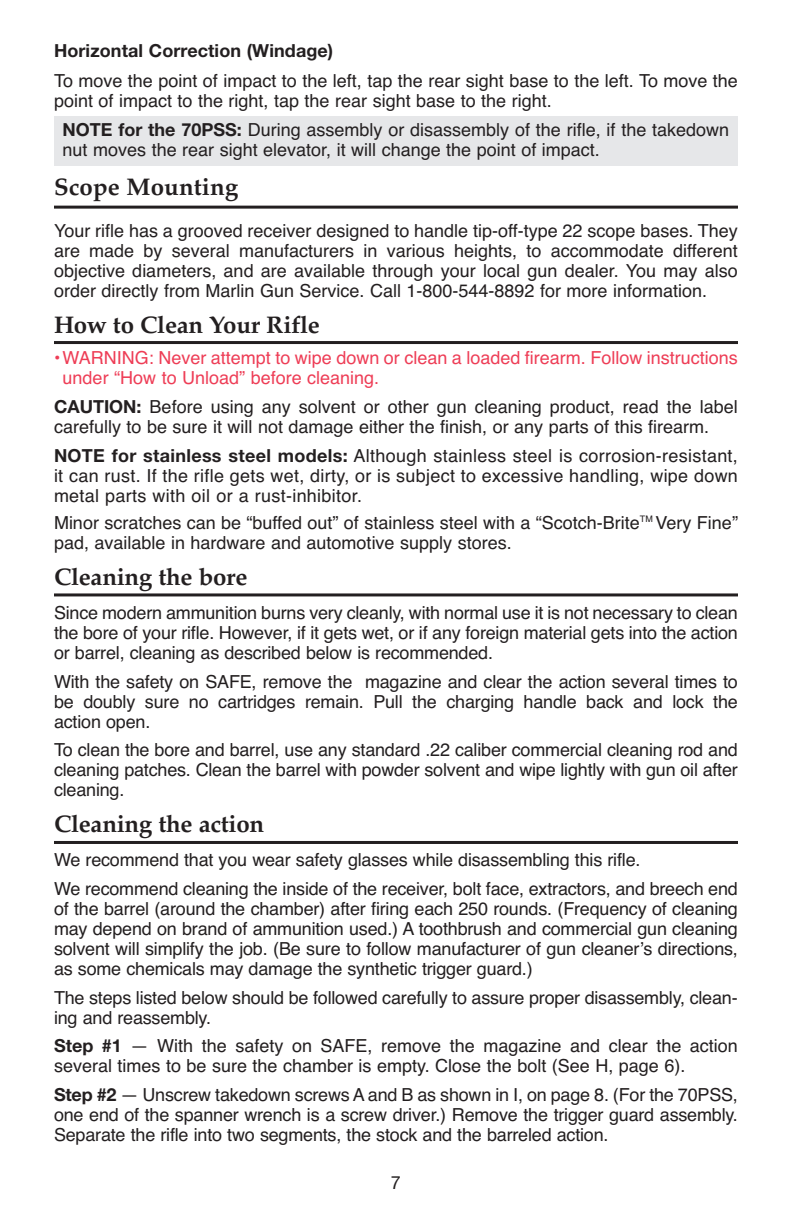
<style>
.page{position:relative;width:792px;height:1224px;background:#fff}
.page>*{position:absolute;margin:0;border:0;box-sizing:border-box;transform-origin:0 0}
.t1{font:700 24px "Palatino";letter-spacing:-.01em;color:#231f20}
.t2{font:18px/20px "Helvetica";color:#231f20;text-align:justify}
.t3{font:18px/20px "Helvetica";color:#ee3d56}
.t4{font:700 18px "Helvetica Neue";letter-spacing:.005em;color:#231f20}
.t5{font:18px "Helvetica Neue";color:#231f20}
.s1{font-family:"Helvetica Neue";font-weight:700}
</style>
<div class="page">
<div style="left:54px;top:116px;width:684px;height:50px;background:#e6e7e9"></div>
<hr style="left:54px;top:206px;width:684px;height:3px;background:#231f20">
<hr style="left:54px;top:341px;width:684px;height:3px;background:#231f20">
<hr style="left:54px;top:593px;width:684px;height:3px;background:#231f20">
<hr style="left:54px;top:841px;width:684px;height:3px;background:#231f20">
<p class="t4" style="left:54px;top:44px;width:281px">Horizontal Correction (Windage)</p>
<p class="t2" style="left:54px;top:72px;width:685px">To move the point of impact to the left, tap the rear sight base to the left. To move the point of impact to the right, tap the rear sight base to the right.</p>
<p class="t2" style="left:63px;top:121px;width:668px"><span class="s1">NOTE for the 70PSS:</span> During assembly or disassembly of the rifle, if the takedown nut moves the rear sight elevator, it will change the point of impact.</p>
<p class="t1" style="left:54px;top:176px;width:186px">Scope Mounting</p>
<p class="t2" style="left:54px;top:222px;width:685px">Your rifle has a grooved receiver designed to handle tip-off-type 22 scope bases. They are made by several manufacturers in various heights, to accommodate different objective diameters, and are available through your local gun dealer. You may also order directly from Marlin Gun Service. Call 1-800-544-8892 for more information.</p>
<p class="t1" style="left:54px;top:313px;width:267px">How to Clean Your Rifle</p>
<p class="t3" style="left:63px;top:350px;width:677px;text-indent:-9px">•WARNING: Never attempt to wipe down or clean a loaded firearm. Follow instructions under “How to Unload” before cleaning.</p>
<p class="t2" style="left:54px;top:398px;width:685px"><span class="s1">CAUTION:</span> Before using any solvent or other gun cleaning product, read the label carefully to be sure it will not damage either the finish, or any parts of this firearm.</p>
<p class="t2" style="left:54px;top:447px;width:685px"><span class="s1">NOTE for stainless steel models:</span> Although stainless steel is corrosion-resistant, it can rust. If the rifle gets wet, dirty, or is subject to excessive handling, wipe down metal parts with oil or a rust-inhibitor.</p>
<p class="t2" style="left:54px;top:514px;width:685px">Minor scratches can be “buffed out” of stainless steel with a “Scotch-Brite<sup>TM</sup> Very Fine” pad, available in hardware and automotive supply stores.</p>
<p class="t1" style="left:54px;top:565px;width:195px">Cleaning the bore</p>
<p class="t2" style="left:54px;top:604px;width:685px">Since modern ammunition burns very cleanly, with normal use it is not necessary to clean the bore of your rifle. However, if it gets wet, or if any foreign material gets into the action or barrel, cleaning as described below is recommended.</p>
<p class="t2" style="left:54px;top:673px;width:685px">With the safety on SAFE, remove the magazine and clear the action several times to be doubly sure no cartridges remain. Pull the charging handle back and lock the action open.</p>
<p class="t2" style="left:54px;top:742px;width:685px">To clean the bore and barrel, use any standard .22 caliber commercial cleaning rod and cleaning patches. Clean the barrel with powder solvent and wipe lightly with gun oil after cleaning.</p>
<p class="t1" style="left:54px;top:812px;width:212px">Cleaning the action</p>
<p class="t2" style="left:54px;top:852px;width:588px">We recommend that you wear safety glasses while disassembling this rifle.</p>
<p class="t2" style="left:54px;top:881px;width:685px">We recommend cleaning the inside of the receiver, bolt face, extractors, and breech end of the barrel (around the chamber) after firing each 250 rounds. (Frequency of cleaning may depend on brand of ammunition used.) A toothbrush and commercial gun cleaning solvent will simplify the job. (Be sure to follow manufacturer of gun cleaner’s directions, as some chemicals may damage the synthetic trigger guard.)</p>
<p class="t2" style="left:54px;top:989px;width:685px">The steps listed below should be followed carefully to assure proper disassembly, clean&shy;ing and reassembly.</p>
<p class="t2" style="left:54px;top:1038px;width:685px"><span class="s1">Step #1</span> — With the safety on SAFE, remove the magazine and clear the action several times to be sure the chamber is empty. Close the bolt (See H, page 6).</p>
<p class="t2" style="left:54px;top:1086px;width:685px"><span class="s1">Step #2</span> — Unscrew takedown screws A and B as shown in I, on page 8. (For the 70PSS, one end of the spanner wrench is a screw driver.) Remove the trigger guard assembly.<br>Separate the rifle into two segments, the stock and the barreled action.</p>
<p class="t5" style="left:391px;top:1172px;width:12px">7</p>
</div>
